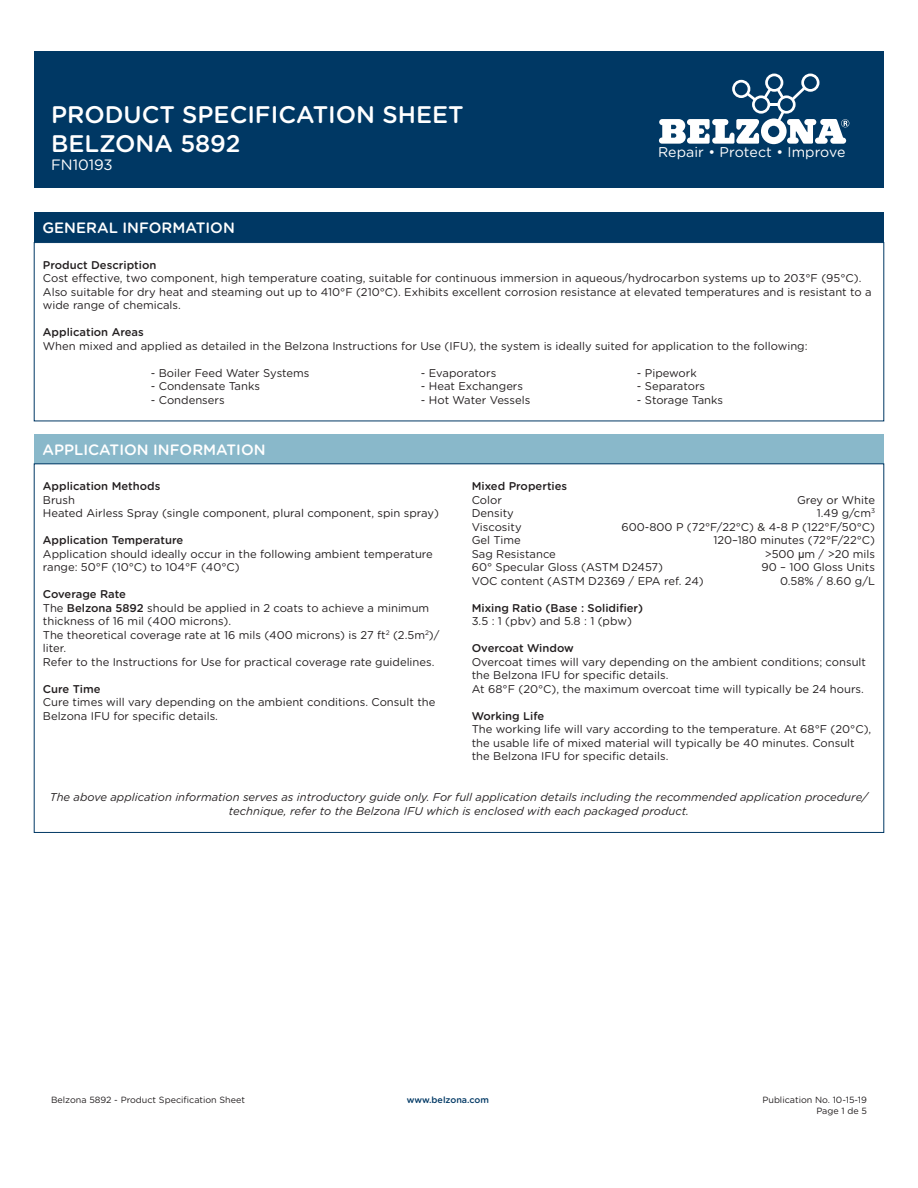
<style>
.page{position:relative;width:918px;height:1188px;background:#fff}
.page>*{position:absolute;margin:0;border:0;box-sizing:border-box;transform-origin:0 0}
.t1{font:500 24px/28.8px "Gotham Rounded";color:#fff}
.SectionHeaders{font:500 15px "Gotham Rounded";color:#fff}
.t2{font:15px "Gotham Rounded";color:#fff}
.t3{font:14.1px "Gotham Rounded";letter-spacing:.005em;color:#fff}
.t4{font:11.25px/13.5px "Gotham Rounded";color:#231f20}
.SectionHeaders-2{font:italic 11.25px/13.5px "Gotham Rounded";color:#231f20;text-align:center}
.t5{font:500 11.25px "Gotham Rounded";color:#231f20}
.t6{font:9px/10.8px "Gotham Rounded";color:#231f20;text-align:right}
.t7{font:500 9px "Gotham Rounded";color:#003864}
.s1{font-weight:500}
.s2{font-family:"Arial"}
</style>
<div class="page">
<div style="left:34px;top:51px;width:850px;height:136px;background:#003864"></div>
<svg style="left:659px;top:74px;width:190px;height:70px"></svg>
<div style="left:34px;top:213px;width:850px;height:29px;background:#003864"></div>
<div style="left:34px;top:242px;width:850px;height:179px;border:1px solid #003864"></div>
<div style="left:34px;top:434px;width:850px;height:30px;background:#89b8ca"></div>
<h1 class="t1" style="left:51px;top:99px;width:414px">PRODUCT SPECIFICATION SHEET<br>BELZONA 5892</h1>
<h2 class="t2" style="left:51px;top:154px;width:63px">FN10193</h2>
<p class="t3" style="left:658px;top:143px;width:189px">Repair • Protect • Improve</p>
<p class="SectionHeaders" style="left:43px;top:217px;width:194px">GENERAL INFORMATION</p>
<p class="t5" style="left:43px;top:257px;width:115px">Product Description</p>
<p class="t4" style="left:43px;top:271px;width:820px">Cost effective, two component, high temperature coating, suitable for continuous immersion in aqueous/hydrocarbon systems up to 203°F (95°C).</p>
<p class="t4" style="left:43px;top:285px;width:830px">Also suitable for dry heat and steaming out up to 410°F (210°C). Exhibits excellent corrosion resistance at elevated temperatures and is resistant to a wide range of chemicals.</p>
<p class="t5" style="left:43px;top:324px;width:102px">Application Areas</p>
<p class="t4" style="left:43px;top:339px;width:766px">When mixed and applied as detailed in the Belzona Instructions for Use (IFU), the system is ideally suited for application to the following:</p>
<p class="t4" style="left:151px;top:366px;width:160px">- Boiler Feed Water Systems</p>
<p class="t4" style="left:421px;top:366px;width:77px">- Evaporators</p>
<p class="t4" style="left:637px;top:366px;width:61px">- Pipework</p>
<p class="t4" style="left:151px;top:379px;width:111px">- Condensate Tanks</p>
<p class="t4" style="left:421px;top:379px;width:104px">- Heat Exchangers</p>
<p class="t4" style="left:637px;top:379px;width:70px">- Separators</p>
<p class="t4" style="left:151px;top:393px;width:75px">- Condensers</p>
<p class="t4" style="left:421px;top:393px;width:111px">- Hot Water Vessels</p>
<p class="t4" style="left:637px;top:393px;width:88px">- Storage Tanks</p>
<p class="SectionHeaders" style="left:43px;top:439px;width:225px">APPLICATION INFORMATION</p>
<p class="t5" style="left:43px;top:478px;width:119px">Application Methods</p>
<p class="t4" style="left:43px;top:492px;width:34px">Brush</p>
<p class="t4" style="left:43px;top:506px;width:398px">Heated Airless Spray (single component, plural component, spin spray)</p>
<p class="t5" style="left:43px;top:532px;width:142px">Application Temperature</p>
<p class="t4" style="left:43px;top:546px;width:392px">Application should ideally occur in the following ambient temperature range: 50°F (10°C) to 104°F (40°C)</p>
<p class="t5" style="left:43px;top:586px;width:85px">Coverage Rate</p>
<p class="t4" style="left:43px;top:600px;width:388px">The <span class="s1">Belzona 5892</span> should be applied in 2 coats to achieve a minimum thickness of 16 mil (400 microns).</p>
<p class="t4" style="left:43px;top:627px;width:398px">The theoretical coverage rate at 16 mils (400 microns) is 27 ft<sup>2</sup> (2.5m<sup>2</sup>)/ liter.</p>
<p class="t4" style="left:43px;top:654px;width:393px">Refer to the Instructions for Use for practical coverage rate guidelines.</p>
<p class="t5" style="left:43px;top:681px;width:59px">Cure Time</p>
<p class="t4" style="left:43px;top:695px;width:394px">Cure times will vary depending on the ambient conditions. Consult the<br>Belzona IFU for specific details.</p>
<p class="t5" style="left:472px;top:478px;width:97px">Mixed Properties</p>
<p class="t4" style="left:472px;top:492px;width:32px">Color</p>
<p class="t4" style="left:797px;top:492px;width:80px">Grey or White</p>
<p class="t4" style="left:472px;top:506px;width:44px">Density</p>
<p class="t4" style="left:817px;top:506px;width:60px">1.49 g/cm<sup>3</sup></p>
<p class="t4" style="left:472px;top:519px;width:51px">Viscosity</p>
<p class="t4" style="left:622px;top:519px;width:255px">600-800 P (72°F/22°C) &amp; 4-8 P (122°F/50°C)</p>
<p class="t4" style="left:472px;top:533px;width:51px">Gel Time</p>
<p class="t4" style="left:713px;top:533px;width:163px">120–180 minutes (72°F/22°C)</p>
<p class="t4" style="left:472px;top:546px;width:86px">Sag Resistance</p>
<p class="t4" style="left:765px;top:546px;width:112px">&gt;500 <span class="s2">µ</span>m / &gt;20 mils</p>
<p class="t4" style="left:472px;top:560px;width:193px">60° Specular Gloss (ASTM D2457)</p>
<p class="t4" style="left:762px;top:560px;width:115px">90 – 100 Gloss Units</p>
<p class="t4" style="left:472px;top:573px;width:234px">VOC content (ASTM D2369 / EPA ref. 24)</p>
<p class="t4" style="left:780px;top:573px;width:97px">0.58% / 8.60 g/L</p>
<p class="t5" style="left:472px;top:600px;width:173px">Mixing Ratio (Base : Solidifier)</p>
<p class="t4" style="left:472px;top:614px;width:162px">3.5 : 1 (pbv) and 5.8 : 1 (pbw)</p>
<p class="t5" style="left:472px;top:640px;width:104px">Overcoat Window</p>
<p class="t4" style="left:472px;top:654px;width:396px">Overcoat times will vary depending on the ambient conditions; consult the Belzona IFU for specific details.</p>
<p class="t4" style="left:472px;top:681px;width:394px">At 68°F (20°C), the maximum overcoat time will typically be 24 hours.</p>
<p class="t5" style="left:472px;top:708px;width:74px">Working Life</p>
<p class="t4" style="left:472px;top:722px;width:401px">The working life will vary according to the temperature. At 68°F (20°C), the usable life of mixed material will typically be 40 minutes. Consult the Belzona IFU for specific details.</p>
<p class="SectionHeaders-2" style="left:50px;top:790px;width:820px">The above application information serves as introductory guide only. For full application details including the recommended application procedure/ technique, refer to the Belzona IFU which is enclosed with each packaged product.</p>
<p class="t6" style="left:51px;top:1094px;width:196px">Belzona 5892 - Product Specification Sheet</p>
<p class="t6" style="left:762px;top:1094px;width:106px">Publication No. 10-15-19<br>Page 1 de 5</p>
<p class="t7" style="left:407px;top:1094px;width:84px">www.belzona.com</p>
</div>
